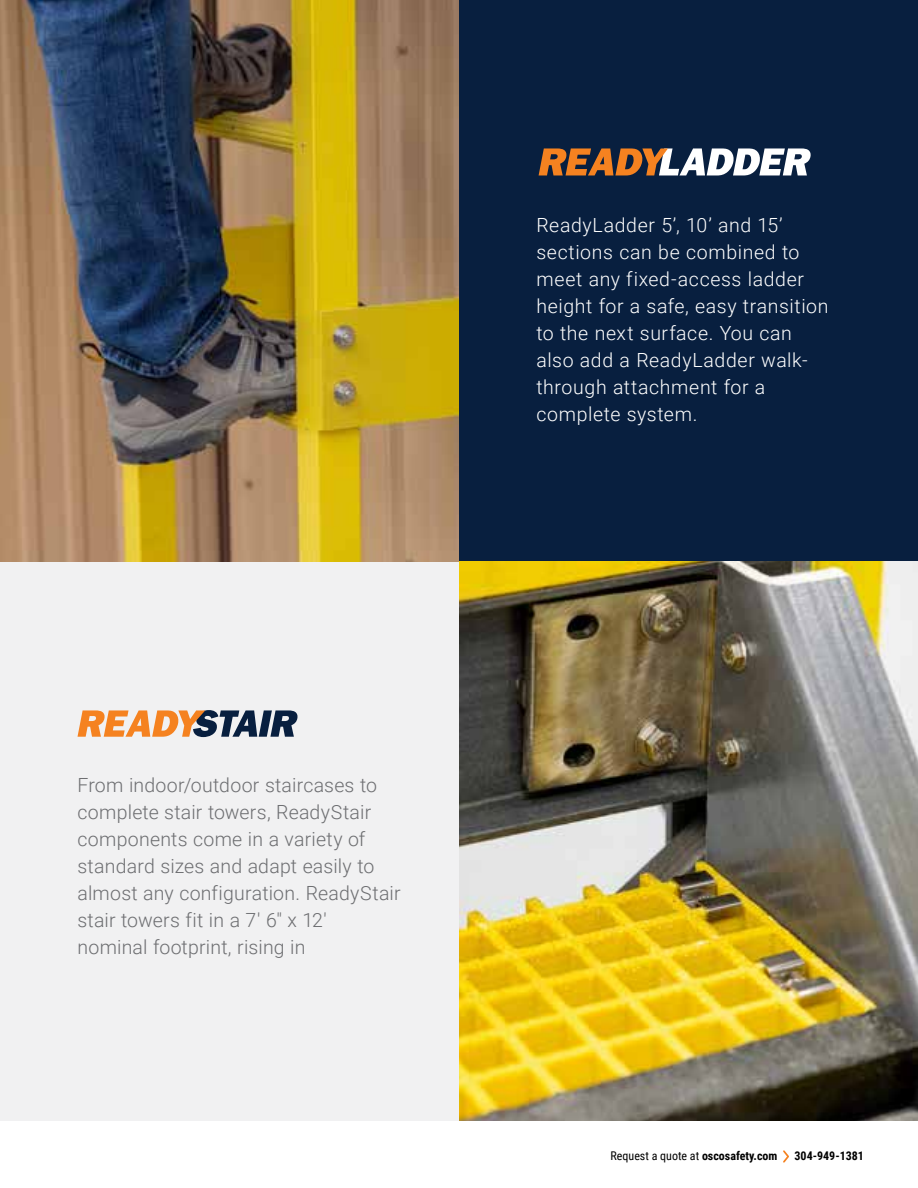
<style>
.page{position:relative;width:918px;height:1188px;background:#fff}
.page>*{position:absolute;margin:0;border:0;box-sizing:border-box;transform-origin:0 0}
.t1{font:300 19.5px/27px "Roboto";letter-spacing:.01em;color:#6d6e71}
.t2{font:300 19.5px/27px "Roboto";letter-spacing:.03em;color:#fff}
.t3{font:12px "Roboto Condensed";color:#000}
.t4{font:700 12px "Roboto Condensed";color:#000}
.s1{font-weight:700}
</style>
<div class="page">
<div style="left:0;top:554px;width:459px;height:566px;background:#f1f1f2"></div>
<div style="left:459px;top:0;width:459px;height:562px;background:#081f3f"></div>
<img style="left:0;top:0;width:459px;height:562px">
<svg style="left:539px;top:148px;width:272px;height:27px"></svg>
<img style="left:459px;top:562px;width:459px;height:558px">
<svg style="left:78px;top:710px;width:220px;height:27px"></svg>
<svg style="left:783px;top:1150px;width:6px;height:13px"></svg>
<p class="t2" style="left:537px;top:211px;width:294px">ReadyLadder 5’, 10’ and 15’ sections can be combined to meet any fixed-access ladder height for a safe, easy transition to the next surface. You can also add a ReadyLadder walk&shy;through attachment for a complete system.</p>
<p class="t1" style="left:78px;top:770px;width:325px">From indoor/outdoor staircases to complete stair towers, ReadyStair components come in a variety of standard sizes and adapt easily to almost any configuration. ReadyStair stair towers fit in a 7' 6" x 12' nominal footprint, rising in</p>
<p class="t3" style="left:611px;top:1148px;width:168px">Request a quote at <span class="s1">oscosafety.com</span></p>
<p class="t4" style="left:795px;top:1148px;width:71px">304-949-1381</p>
</div>
